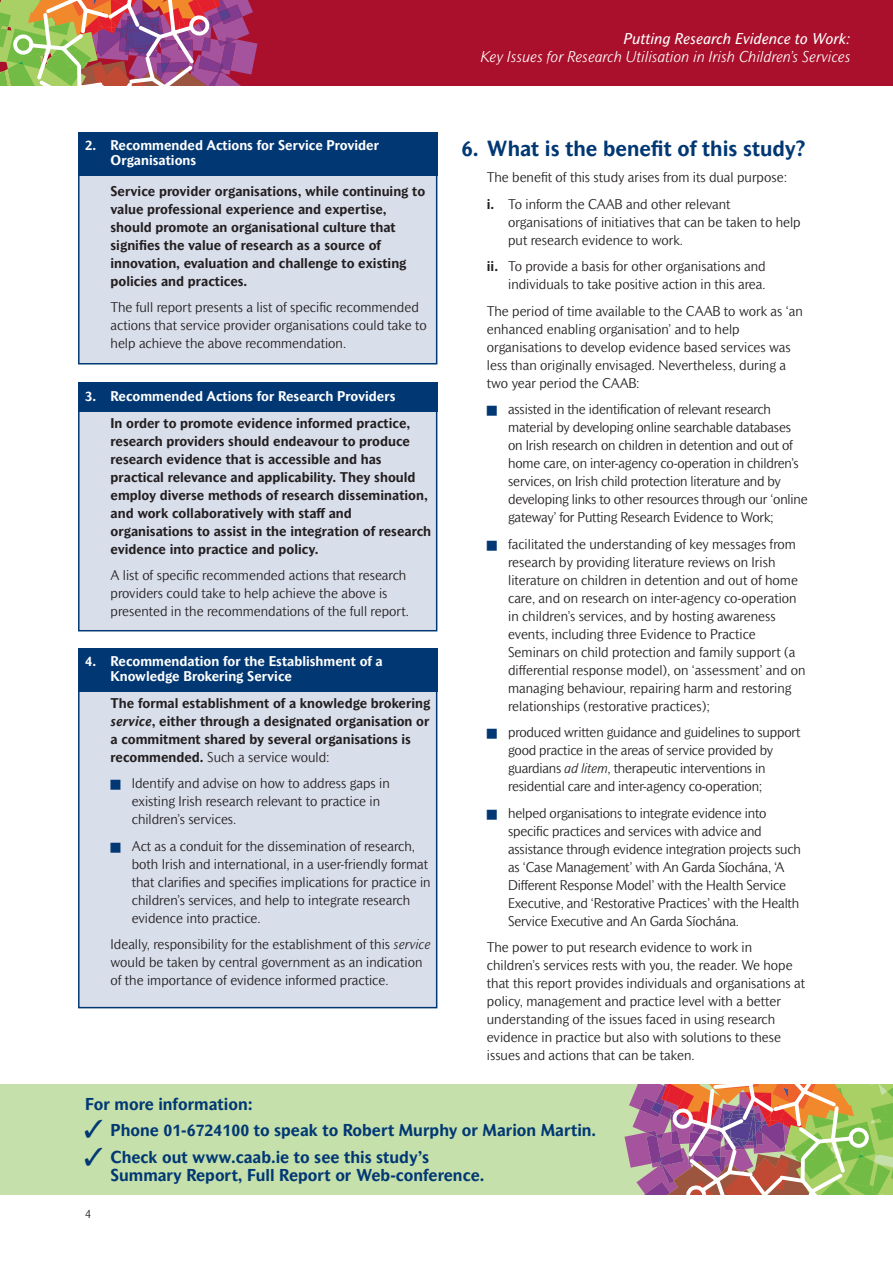
<style>
.page{position:relative;width:893px;height:1263px;background:#fff}
.page>*{position:absolute;margin:0;border:0;box-sizing:border-box;transform-origin:0 0}
.t1{font:700 21px "Mahsuri Sans MT Std";color:#013874}
.t2{font:700 16.5px/26.5px "Mahsuri Sans MT Std";color:#013874}
.t3{font:italic 300 15px "Mahsuri Sans MT Std";color:#fff}
.t4{font:italic 15px "Mahsuri Sans MT Std";color:#fff}
.t5{font:300 13.5px/18px "Mahsuri Sans MT Std";color:#231f20}
.t6{font:700 13.5px/18px "Mahsuri Sans MT Std";color:#231f20}
.t7{font:700 13.5px/15px "Mahsuri Sans MT Std";color:#fff}
.t8{font:300 12px "Mahsuri Sans MT Std";color:#231f20}
.s1{font-weight:700}
.s2{color:#013874}
.s3{font-style:italic}
.s4{font-weight:300}
</style>
<div class="page">
<div style="left:80px;top:136px;width:356px;height:227px;background:#d9deeb"></div>
<div style="left:78px;top:135px;width:359px;height:229px;border:2px solid #013874"></div>
<div style="left:78px;top:132px;width:359px;height:44px;background:#013874"></div>
<div style="left:80px;top:652px;width:356px;height:355px;background:#d9deeb"></div>
<div style="left:78px;top:650px;width:359px;height:358px;border:2px solid #013874"></div>
<div style="left:78px;top:648px;width:359px;height:43px;background:#013874"></div>
<div style="left:80px;top:386px;width:356px;height:244px;background:#d9deeb"></div>
<div style="left:78px;top:385px;width:359px;height:246px;border:2px solid #013874"></div>
<div style="left:78px;top:382px;width:359px;height:29px;background:#013874"></div>
<div style="left:0;top:0;width:893px;height:85px;background:#aa0f2b"></div>
<svg style="left:0;top:0;width:257px;height:85px"></svg>
<div style="left:0;top:1084px;width:893px;height:110px;background:#c5e0aa"></div>
<svg style="left:624px;top:1084px;width:269px;height:111px"></svg>
<p class="t4" style="left:623px;top:33px;width:228px">Putting Research Evidence to Work:</p>
<p class="t3" style="left:480px;top:51px;width:371px">Key Issues for Research Utilisation in Irish Children’s Services</p>
<p class="t7" style="left:111px;top:139px;width:270px;text-indent:-26px">2. Recommended Actions for Service Provider<br>Organisations</p>
<p class="t6" style="left:111px;top:183px;width:316px">Service provider organisations, while continuing to value professional experience and expertise, should promote an organisational culture that signifies the value of research as a source of innovation, evaluation and challenge to existing policies and practices.</p>
<p class="t5" style="left:111px;top:300px;width:318px">The full report presents a list of specific recommended actions that service provider organisations could take to help achieve the above recommendation.</p>
<h1 class="t1" style="left:461px;top:140px;width:346px">6. What is the benefit of this study?</h1>
<p class="t5" style="left:487px;top:165px;width:302px;line-height:26.5px">The benefit of this study arises from its dual purpose: <span class="s1">i.</span> To inform the CAAB and other relevant</p>
<p class="t5" style="left:508px;top:214px;width:294px">organisations of initiatives that can be taken to help put research evidence to work.</p>
<p class="t5" style="left:487px;top:258px;width:280px;text-align:right"><span class="s1">ii.</span> To provide a basis for other organisations and individuals to take positive action in this area.</p>
<p class="t5" style="left:487px;top:303px;width:318px">The period of time available to the CAAB to work as ‘an enhanced enabling organisation’ and to help organisations to develop evidence based services was less than originally envisaged. Nevertheless, during a two year period the CAAB:</p>
<p class="t5" style="left:508px;top:401px;width:301px;text-indent:-21px"><span class="s2">■</span> assisted in the identification of relevant research material by developing online searchable databases on Irish research on children in detention and out of home care, on inter-agency co-operation in children’s services, on Irish child protection literature and by developing links to other resources through our ‘online gateway’ for Putting Research Evidence to Work;</p>
<p class="t5" style="left:508px;top:536px;width:299px;text-indent:-21px"><span class="s2">■</span> facilitated the understanding of key messages from research by providing literature reviews on Irish literature on children in detention and out of home care, and on research on inter-agency co-operation in children’s services, and by hosting awareness events, including three Evidence to Practice Seminars on child protection and family support (a differential response model), on ‘assessment’ and on managing behaviour, repairing harm and restoring relationships (restorative practices);</p>
<p class="t5" style="left:508px;top:724px;width:294px;text-indent:-21px"><span class="s2">■</span> produced written guidance and guidelines to support good practice in the areas of service provided by guardians <span class="s3">ad litem</span>, therapeutic interventions in residential care and inter-agency co-operation;</p>
<p class="t5" style="left:508px;top:805px;width:294px;text-indent:-21px"><span class="s2">■</span> helped organisations to integrate evidence into specific practices and services with advice and assistance through evidence integration projects such as ‘Case Management’ with An Garda Síochána, ‘A Different Response Model’ with the Health Service Executive, and ‘Restorative Practices’ with the Health Service Executive and An Garda Síochána.</p>
<p class="t5" style="left:487px;top:939px;width:320px">The power to put research evidence to work in children’s services rests with you, the reader. We hope that this report provides individuals and organisations at policy, management and practice level with a better understanding of the issues faced in using research evidence in practice but also with solutions to these issues and actions that can be taken.</p>
<p class="t2" style="left:111px;top:1092px;width:487px;text-indent:-26px">For more information:<br>Phone 01-6724100 to speak to Robert Murphy or Marion Martin.<br>Check out www.caab.ie to see this study’s</p>
<p class="t2" style="left:111px;top:1163px;width:375px">Summary Report, Full Report or Web-conference.</p>
<p class="t7" style="left:85px;top:390px;width:312px">3. Recommended Actions for Research Providers</p>
<p class="t6" style="left:111px;top:415px;width:322px">In order to promote evidence informed practice, research providers should endeavour to produce research evidence that is accessible and has practical relevance and applicability. They should employ diverse methods of research dissemination, and work collaboratively with staff and organisations to assist in the integration of research evidence into practice and policy.</p>
<p class="t5" style="left:111px;top:567px;width:300px">A list of specific recommended actions that research providers could take to help achieve the above is presented in the recommendations of the full report.</p>
<p class="t7" style="left:111px;top:655px;width:274px;text-indent:-26px">4. Recommendation for the Establishment of a<br>Knowledge Brokering Service</p>
<p class="t6" style="left:111px;top:695px;width:321px">The formal establishment of a knowledge brokering <span class="s3">service</span>, either through a designated organisation or a commitment shared by several organisations is recommended. <span class="s4">Such a service would:</span></p>
<p class="t5" style="left:132px;top:775px;width:259px;text-indent:-21px"><span class="s2">■</span> Identify and advise on how to address gaps in existing Irish research relevant to practice in children’s services.</p>
<p class="t5" style="left:132px;top:838px;width:300px;text-indent:-21px"><span class="s2">■</span> Act as a conduit for the dissemination of research, both Irish and international, in a user-friendly format that clarifies and specifies implications for practice in children’s services, and help to integrate research evidence into practice.</p>
<p class="t5" style="left:111px;top:936px;width:321px">Ideally, responsibility for the establishment of this <span class="s3">service </span>would be taken by central government as an indication of the importance of evidence informed practice.</p>
<p class="t8" style="left:85px;top:1209px;width:7px">4</p>
</div>
